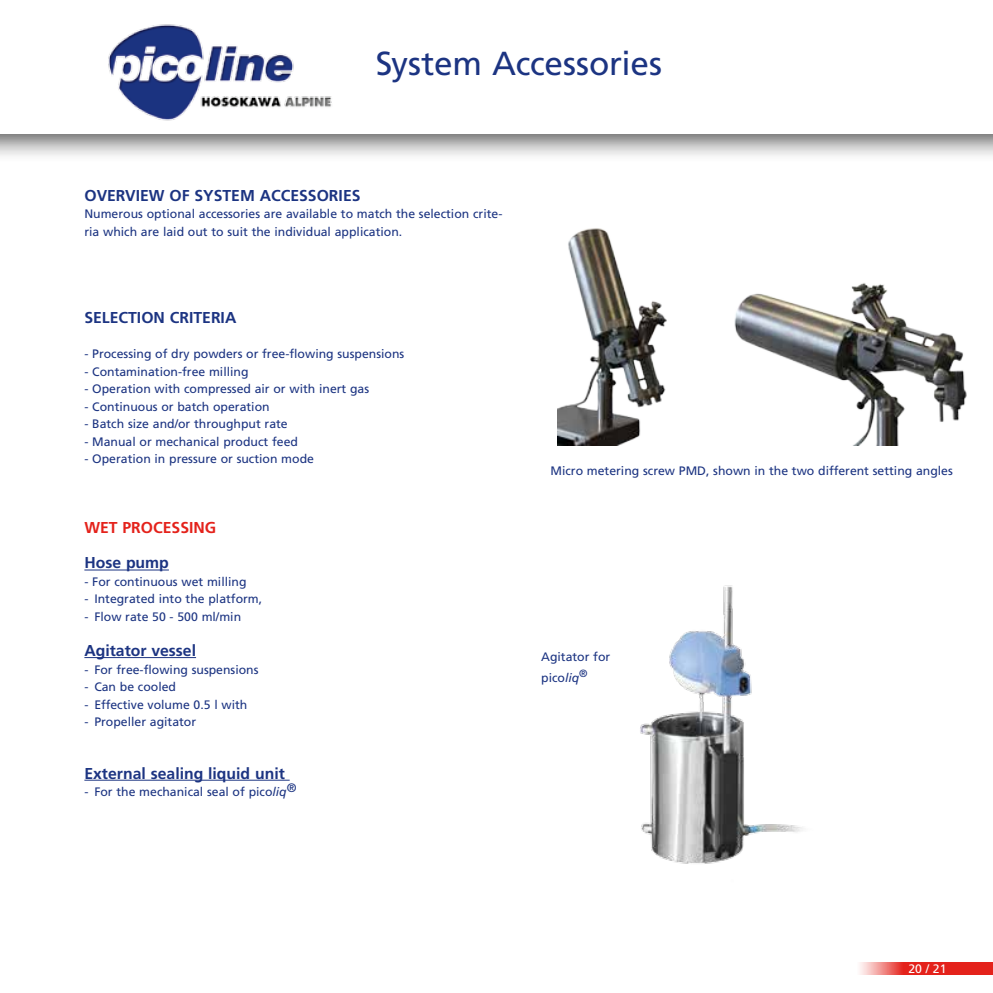
<style>
.page{position:relative;width:993px;height:993px;background:#fff}
.page>*{position:absolute;margin:0;border:0;box-sizing:border-box;transform-origin:0 0}
.t1{font:33.25px "Frutiger LT";letter-spacing:-.005em;color:#1c3482}
.t2{font:700 15.75px "Frutiger LT";color:#1c3482}
.t3{font:700 15.75px "Frutiger LT";color:#e4221b}
.t4{font:12.25px/21px "Frutiger LT";color:#1c3482}
.t5{font:12.25px "Frutiger LT";color:#fff}
.s1{font-style:italic}
</style>
<div class="page">
<div style="left:0;top:0;width:992px;height:163px;background:#000;opacity:.65"></div>
<div style="left:0;top:0;width:992px;height:134px;background:#fff"></div>
<img style="left:108px;top:24px;width:224px;height:97px">
<svg style="left:860px;top:962px;width:132px;height:12px;background:#e84640"></svg>
<img style="left:734px;top:283px;width:233px;height:162px">
<img style="left:640px;top:585px;width:163px;height:279px">
<img style="left:557px;top:228px;width:110px;height:217px">
<hr style="left:84px;top:569px;width:85px;height:1px;background:#1c3482">
<hr style="left:84px;top:657px;width:112px;height:1px;background:#1c3482">
<hr style="left:84px;top:779px;width:205px;height:1px;background:#1c3482">
<h1 class="t1" style="left:375px;top:43px;width:288px">System Accessories</h1>
<p class="t2" style="left:84px;top:186px;width:277px">OVERVIEW OF SYSTEM ACCESSORIES</p>
<p class="t4" style="left:84px;top:205px;width:419px;line-height:17.5px">Numerous optional accessories are available to match the selection crite&shy;ria which are laid out to suit the individual application.</p>
<p class="t2" style="left:84px;top:308px;width:153px">SELECTION CRITERIA</p>
<p class="t4" style="left:84px;top:343px;width:321px">- Processing of dry powders or free-flowing suspensions</p>
<p class="t4" style="left:84px;top:361px;width:166px">- Contamination-free milling</p>
<p class="t4" style="left:84px;top:378px;width:286px">- Operation with compressed air or with inert gas</p>
<p class="t4" style="left:84px;top:396px;width:187px">- Continuous or batch operation</p>
<p class="t4" style="left:84px;top:413px;width:205px">- Batch size and/or throughput rate</p>
<p class="t4" style="left:84px;top:431px;width:215px">- Manual or mechanical product feed</p>
<p class="t4" style="left:84px;top:448px;width:231px">- Operation in pressure or suction mode</p>
<p class="t3" style="left:84px;top:518px;width:133px">WET PROCESSING</p>
<p class="t2" style="left:84px;top:553px;width:86px">Hose pump</p>
<p class="t4" style="left:84px;top:571px;width:163px">- For continuous wet milling</p>
<p class="t4" style="left:84px;top:588px;width:179px">- Integrated into the platform,</p>
<p class="t4" style="left:84px;top:606px;width:158px">- Flow rate 50 - 500 ml/min</p>
<p class="t2" style="left:84px;top:641px;width:113px">Agitator vessel</p>
<p class="t4" style="left:84px;top:658px;width:175px">- For free-flowing suspensions</p>
<p class="t4" style="left:84px;top:676px;width:93px">- Can be cooled</p>
<p class="t4" style="left:84px;top:693px;width:164px">- Effective volume 0.5 l with</p>
<p class="t4" style="left:84px;top:711px;width:113px">- Propeller agitator</p>
<p class="t2" style="left:84px;top:763px;width:202px">External sealing liquid unit</p>
<p class="t4" style="left:84px;top:781px;width:214px">- For the mechanical seal of pico<span class="s1">liq</span>®</p>
<p class="t4" style="left:550px;top:460px;width:404px">Micro metering screw PMD, shown in the two different setting angles</p>
<p class="t4" style="left:541px;top:646px;width:71px">Agitator for pico<span class="s1">liq</span><sup>®</sup></p>
<p class="t5" style="left:908px;top:960px;width:40px">20 / 21</p>
</div>
